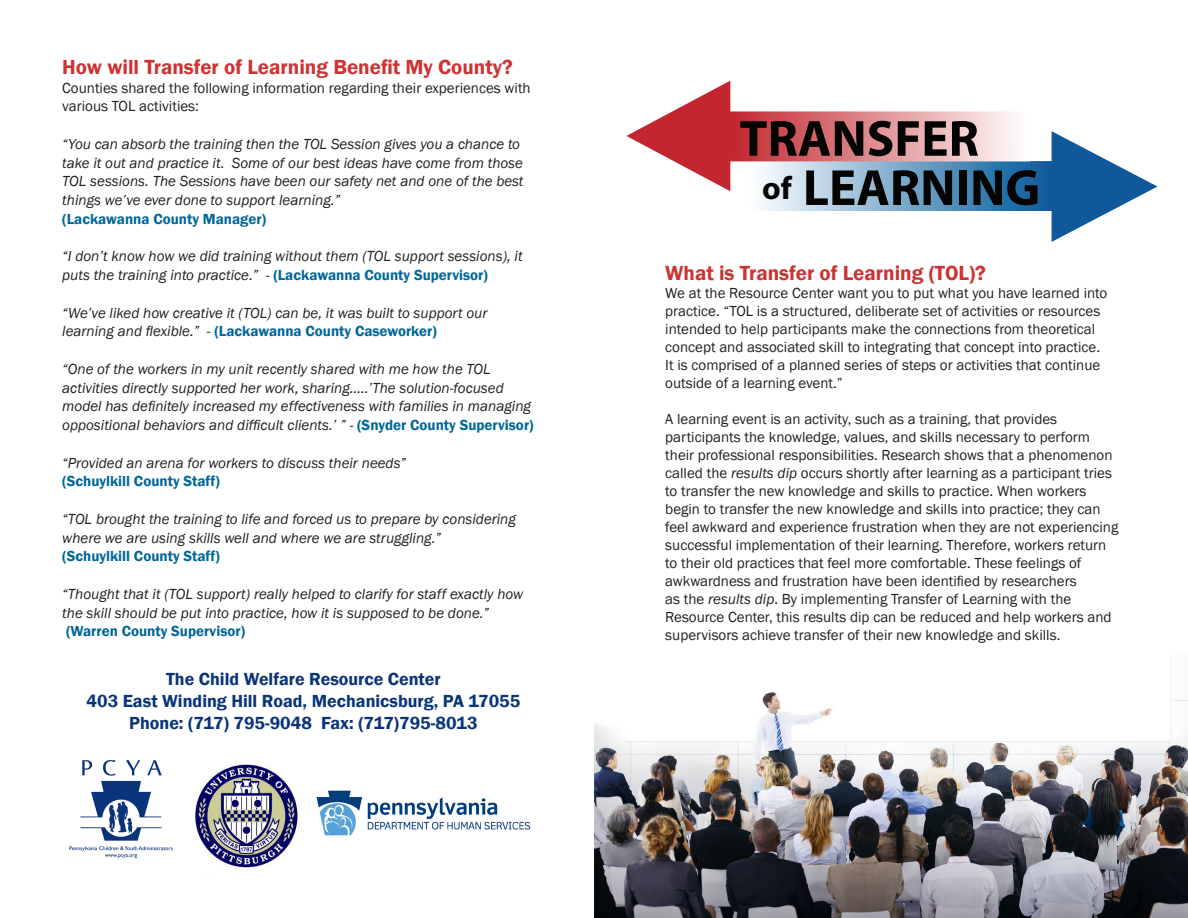
<style>
.page{position:relative;width:1188px;height:918px;background:#fff}
.page>*{position:absolute;margin:0;border:0;box-sizing:border-box;transform-origin:0 0}
.t1{font:700 51.15px/49.2px "Myriad Pro";color:#040503}
.t2{font:600 21px "Franklin Gothic";color:#c33}
.t3{font:600 18px/21.6px "Franklin Gothic";color:#093479;text-align:center}
.t4{font:15px/18px "Franklin Gothic";color:#231f20}
.t5{font:italic 15px/18.8px "Franklin Gothic";color:#231f20}
.t6{font:600 15px "Franklin Gothic";color:#069}
.s1{font-style:normal}
.s2{font-weight:600;font-style:normal;color:#069}
.s3{font-size:32.4px}
.s4{font-style:italic}
</style>
<div class="page">
<img style="left:595px;top:659px;width:593px;height:259px">
<svg style="left:762px;top:131px;width:396px;height:111px"></svg>
<svg style="left:626px;top:81px;width:404px;height:110px"></svg>
<img style="left:69px;top:760px;width:104px;height:99px">
<img style="left:195px;top:763px;width:105px;height:106px">
<img style="left:316px;top:790px;width:215px;height:46px">
<h2 class="t2" style="left:62px;top:54px;width:452px">How will Transfer of Learning Benefit My County?</h2>
<p class="t4" style="left:62px;top:79px;width:470px;line-height:18.8px">Counties shared the following information regarding their experiences with various TOL activities:</p>
<p class="t5" style="left:62px;top:135px;width:463px">“You can absorb the training then the TOL Session gives you a chance to take it out and practice it. Some of our best ideas have come from those TOL sessions. The Sessions have been our safety net and one of the best things we’ve ever done to support learning.”</p>
<p class="t6" style="left:62px;top:210px;width:205px">(Lackawanna County Manager)</p>
<p class="t5" style="left:62px;top:247px;width:462px">“I don’t know how we did training without them (TOL support sessions), it puts the training into practice.” <span class="s1">-</span> <span class="s2">(Lackawanna County Supervisor)</span></p>
<p class="t5" style="left:62px;top:304px;width:427px">“We’ve liked how creative it (TOL) can be, it was built to support our learning and flexible.” <span class="s1">-</span> <span class="s2">(Lackawanna County Caseworker)</span></p>
<p class="t5" style="left:62px;top:360px;width:473px">“One of the workers in my unit recently shared with me how the TOL activities directly supported her work, sharing…..’The solution-focused model has definitely increased my effectiveness with families in managing oppositional behaviors and difficult clients.’ ” - <span class="s2">(Snyder County Supervisor)</span></p>
<p class="t5" style="left:62px;top:454px;width:345px">“Provided an arena for workers to discuss their needs”</p>
<p class="t6" style="left:62px;top:472px;width:159px">(Schuylkill County Staff)</p>
<p class="t5" style="left:62px;top:510px;width:455px">“TOL brought the training to life and forced us to prepare by considering where we are using skills well and where we are struggling.”</p>
<p class="t6" style="left:62px;top:547px;width:159px">(Schuylkill County Staff)</p>
<p class="t5" style="left:62px;top:585px;width:462px">“Thought that it (TOL support) really helped to clarify for staff exactly how the skill should be put into practice, how it is supposed to be done.”</p>
<p class="t6" style="left:66px;top:622px;width:181px">(Warren County Supervisor)</p>
<p class="t3" style="left:87px;top:669px;width:435px">The Child Welfare Resource Center<br>403 East Winding Hill Road, Mechanicsburg, PA 17055<br>Phone: (717) 795-9048 Fax: (717)795-8013</p>
<h1 class="t1" style="left:762px;top:112px;width:280px;text-indent:-23px">TRANSFER<br><span class="s3">of</span> LEARNING</h1>
<h2 class="t2" style="left:665px;top:260px;width:322px">What is Transfer of Learning (TOL)?</h2>
<p class="t4" style="left:665px;top:285px;width:444px">We at the Resource Center want you to put what you have learned into practice. “TOL is a structured, deliberate set of activities or resources intended to help participants make the connections from theoretical concept and associated skill to integrating that concept into practice.<br>It is comprised of a planned series of steps or activities that continue outside of a learning event.”</p>
<p class="t4" style="left:665px;top:411px;width:455px">A learning event is an activity, such as a training, that provides participants the knowledge, values, and skills necessary to perform their professional responsibilities. Research shows that a phenomenon called the <span class="s4">results dip</span> occurs shortly after learning as a participant tries to transfer the new knowledge and skills to practice. When workers begin to transfer the new knowledge and skills into practice; they can feel awkward and experience frustration when they are not experiencing successful implementation of their learning. Therefore, workers return to their old practices that feel more comfortable. These feelings of awkwardness and frustration have been identified by researchers<br>as the <span class="s4">results dip</span>. By implementing Transfer of Learning with the Resource Center, this results dip can be reduced and help workers and supervisors achieve transfer of their new knowledge and skills.</p>
</div>
